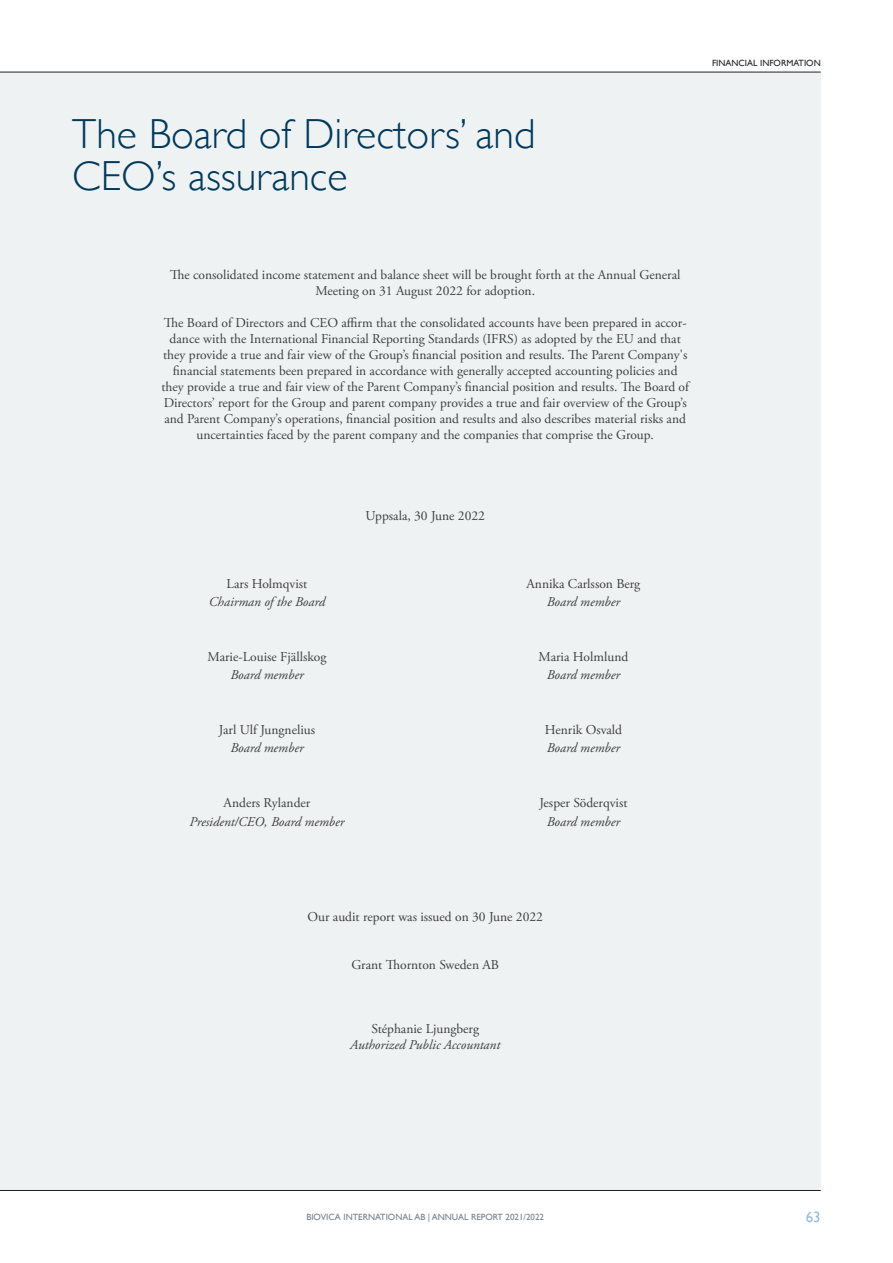
<style>
.page{position:relative;width:893px;height:1263px;background:#fff}
.page>*{position:absolute;margin:0;border:0;box-sizing:border-box;transform-origin:0 0}
.Rubrik{font:300 42px/42px "Gill Sans";color:#00395c}
.t1{font:15px "Gill Sans";color:#96bce0}
.Bröd_Copy{font:13.5px/16px "Adobe Garamond Pro";color:#3e3e3f;text-align:center}
.Bröd_Copy-2{font:italic 13.5px "Adobe Garamond Pro";color:#3e3e3f}
.t2{font:9px "Gill Sans";color:#727f8a}
.t3{font:9px "Gill Sans";color:#231f20}
</style>
<div class="page">
<div style="left:0;top:72px;width:821px;height:1119px;background:#ebeff0"></div>
<hr style="left:0;top:1190px;width:821px;height:1px;background:#231f20">
<hr style="left:0;top:72px;width:821px;height:1px;background:#231f20">
<p class="Rubrik" style="left:72px;top:111px;width:465px">The Board of Directors’ and<br>CEO’s assurance</p>
<p class="t3" style="left:712px;top:57px;width:110px">FINANCIAL INFORMATION</p>
<p class="Bröd_Copy" style="left:170px;top:267px;width:512px">The consolidated income statement and balance sheet will be brought forth at the Annual General<br>Meeting on 31 August 2022 for adoption.</p>
<p class="Bröd_Copy" style="left:161px;top:315px;width:529px">The Board of Directors and CEO affirm that the consolidated accounts have been prepared in accor&shy;dance with the International Financial Reporting Standards (IFRS) as adopted by the EU and that they provide a true and fair view of the Group’s financial position and results. The Parent Company's financial statements been prepared in accordance with generally accepted accounting policies and they provide a true and fair view of the Parent Company’s financial position and results. The Board of Directors’ report for the Group and parent company provides a true and fair overview of the Group’s and Parent Company’s operations, financial position and results and also describes material risks and uncertainties faced by the parent company and the companies that comprise the Group.</p>
<p class="Bröd_Copy" style="left:365px;top:508px;width:121px">Uppsala, 30 June 2022</p>
<p class="Bröd_Copy" style="left:227px;top:576px;width:82px">Lars Holmqvist</p>
<p class="Bröd_Copy" style="left:527px;top:576px;width:115px">Annika Carlsson Berg</p>
<p class="Bröd_Copy-2" style="left:209px;top:594px;width:118px">Chairman of the Board</p>
<p class="Bröd_Copy-2" style="left:547px;top:594px;width:75px">Board member</p>
<p class="Bröd_Copy" style="left:208px;top:649px;width:120px">Marie-Louise Fjällskog</p>
<p class="Bröd_Copy" style="left:539px;top:649px;width:91px">Maria Holmlund</p>
<p class="Bröd_Copy-2" style="left:230px;top:667px;width:75px">Board member</p>
<p class="Bröd_Copy-2" style="left:547px;top:667px;width:75px">Board member</p>
<p class="Bröd_Copy" style="left:219px;top:722px;width:98px">Jarl Ulf Jungnelius</p>
<p class="Bröd_Copy" style="left:545px;top:722px;width:79px">Henrik Osvald</p>
<p class="Bröd_Copy-2" style="left:230px;top:740px;width:75px">Board member</p>
<p class="Bröd_Copy-2" style="left:547px;top:740px;width:75px">Board member</p>
<p class="Bröd_Copy" style="left:224px;top:795px;width:88px">Anders Rylander</p>
<p class="Bröd_Copy" style="left:539px;top:795px;width:90px">Jesper Söderqvist</p>
<p class="Bröd_Copy-2" style="left:190px;top:813px;width:156px">President/CEO, Board member</p>
<p class="Bröd_Copy-2" style="left:547px;top:813px;width:75px">Board member</p>
<p class="Bröd_Copy" style="left:307px;top:909px;width:237px">Our audit report was issued on 30 June 2022</p>
<p class="Bröd_Copy" style="left:351px;top:957px;width:149px">Grant Thornton Sweden AB</p>
<p class="Bröd_Copy" style="left:371px;top:1021px;width:109px">Stéphanie Ljungberg</p>
<p class="Bröd_Copy-2" style="left:350px;top:1037px;width:152px">Authorized Public Accountant</p>
<p class="t2" style="left:306px;top:1211px;width:239px">BIOVICA INTERNATIONAL AB | ANNUAL REPORT 2021/2022</p>
<p class="t1" style="left:806px;top:1208px;width:16px">63</p>
</div>
